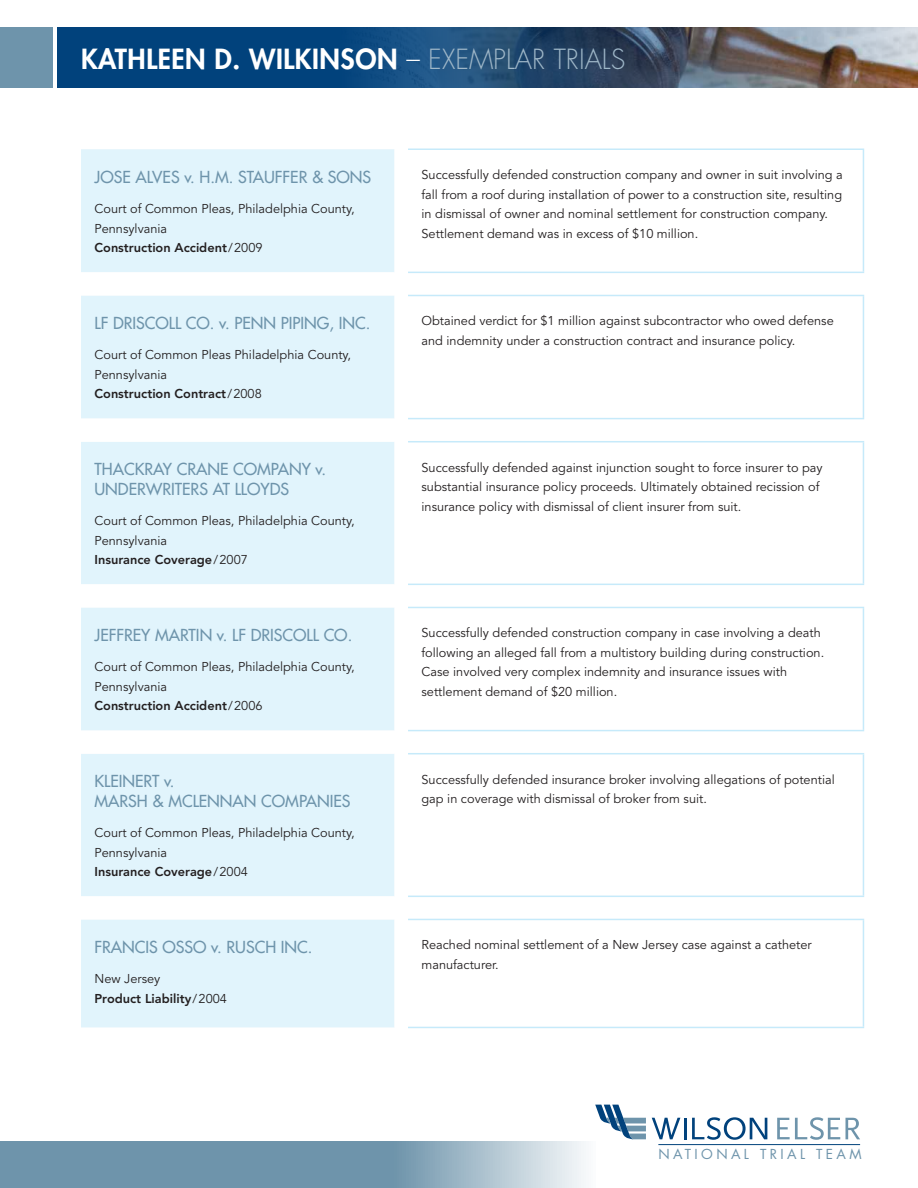
<style>
.page{position:relative;width:918px;height:1188px;background:#fff}
.page>*{position:absolute;margin:0;border:0;box-sizing:border-box;transform-origin:0 0}
.t1{font:800 27px "Futura Std";letter-spacing:.02em;color:#fff}
.t2{font:500 16.2px/19.5px "Futura Std";color:#6e94ab}
.t3{font:13.5px "Futura Std";letter-spacing:.25em;color:#6e94ab}
.t4{font:12.75px/19.5px "Avenir LT Std";color:#231f20}
.t5{font:800 12.75px/19.5px "Avenir LT Std";color:#231f20}
.s1{font-weight:300}
.s2{font-weight:300;color:#9fb7c8}
.s3{font-weight:800}
.s4{font-weight:400}
</style>
<div class="page">
<svg style="left:0;top:1141px;width:586px;height:47px;background:#83a4b7"></svg>
<svg style="left:777px;top:1117px;width:63px;height:23px"></svg>
<svg style="left:846px;top:1118px;width:14px;height:21px"></svg>
<hr style="left:684px;top:1118px;width:2px;height:21px;background:#01427c">
<svg style="left:692px;top:1117px;width:75px;height:23px"></svg>
<svg style="left:652px;top:1118px;width:28px;height:21px"></svg>
<svg style="left:595px;top:1105px;width:51px;height:34px"></svg>
<hr style="left:658px;top:1144px;width:202px;height:1px;background:#01427c">
<div style="left:81px;top:149px;width:313px;height:878px;background:#e1f4fc"></div>
<svg style="left:81px;top:272px;width:313px;height:647px;fill:#e1f4fc"></svg>
<svg style="left:408px;top:294px;width:455px;height:625px"></svg>
<hr style="left:408px;top:272px;width:456px;height:1px;background:#c6eafa">
<hr style="left:408px;top:295px;width:456px;height:1px;background:#c6eafa">
<hr style="left:863px;top:296px;width:1px;height:122px;background:#c6eafa">
<hr style="left:408px;top:418px;width:456px;height:1px;background:#c6eafa">
<hr style="left:408px;top:441px;width:456px;height:1px;background:#c6eafa">
<hr style="left:408px;top:584px;width:456px;height:1px;background:#c6eafa">
<hr style="left:408px;top:730px;width:456px;height:1px;background:#c6eafa">
<hr style="left:408px;top:896px;width:456px;height:1px;background:#c6eafa">
<hr style="left:408px;top:1027px;width:456px;height:1px;background:#c6eafa">
<hr style="left:408px;top:148px;width:456px;height:2px;background:#c6eafa">
<hr style="left:863px;top:150px;width:1px;height:122px;background:#c6eafa">
<hr style="left:863px;top:442px;width:1px;height:142px;background:#c6eafa">
<hr style="left:408px;top:607px;width:456px;height:1px;background:#c6eafa">
<hr style="left:863px;top:608px;width:1px;height:122px;background:#c6eafa">
<hr style="left:408px;top:753px;width:456px;height:1px;background:#c6eafa">
<hr style="left:863px;top:754px;width:1px;height:142px;background:#c6eafa">
<hr style="left:408px;top:919px;width:456px;height:1px;background:#c6eafa">
<hr style="left:863px;top:920px;width:1px;height:107px;background:#c6eafa">
<div style="left:57px;top:27px;width:861px;height:61px;background:#01427c"></div>
<img style="left:363px;top:27px;width:555px;height:61px">
<div style="left:0;top:27px;width:52px;height:61px;background:#6e94ab"></div>
<h1 class="t1" style="left:81px;top:41px;width:546px">KATHLEEN D. WILKINSON <span class="s1">–</span> <span class="s2">EXEMPLAR TRIALS</span></h1>
<p class="t2" style="left:94px;top:167px;width:278px">JOSE ALVES v. H.M. STAUFFER &amp; SONS</p>
<p class="t4" style="left:94px;top:199px;width:262px">Court of Common Pleas, Philadelphia County,<br>Pennsylvania<br><span class="s3">Construction Accident</span>/2009</p>
<p class="t2" style="left:94px;top:313px;width:278px">LF DRISCOLL CO. v. PENN PIPING, INC.</p>
<p class="t4" style="left:94px;top:346px;width:258px">Court of Common Pleas Philadelphia County,<br>Pennsylvania<br><span class="s3">Construction Contract</span>/2008</p>
<p class="t2" style="left:94px;top:460px;width:233px">THACKRAY CRANE COMPANY v.<br>UNDERWRITERS AT LLOYDS</p>
<p class="t4" style="left:94px;top:511px;width:262px">Court of Common Pleas, Philadelphia County,<br>Pennsylvania<br><span class="s3">Insurance Coverage</span>/2007</p>
<p class="t2" style="left:94px;top:625px;width:259px">JEFFREY MARTIN v. LF DRISCOLL CO.</p>
<p class="t4" style="left:94px;top:658px;width:262px">Court of Common Pleas, Philadelphia County,<br>Pennsylvania<br><span class="s3">Construction Accident</span>/2006</p>
<p class="t2" style="left:94px;top:772px;width:258px">KLEINERT v.<br>MARSH &amp; MCLENNAN COMPANIES</p>
<p class="t4" style="left:94px;top:823px;width:262px">Court of Common Pleas, Philadelphia County,<br>Pennsylvania<br><span class="s3">Insurance Coverage</span>/2004</p>
<p class="t2" style="left:94px;top:937px;width:220px">FRANCIS OSSO v. RUSCH INC.</p>
<p class="t5" style="left:94px;top:969px;width:134px"><span class="s4">New Jersey<br></span>Product Liability<span class="s4">/2004</span></p>
<p class="t4" style="left:422px;top:165px;width:423px">Successfully defended construction company and owner in suit involving a fall from a roof during installation of power to a construction site, resulting in dismissal of owner and nominal settlement for construction company.<br>Settlement demand was in excess of $10 million.</p>
<p class="t4" style="left:422px;top:312px;width:414px">Obtained verdict for $1 million against subcontractor who owed defense and indemnity under a construction contract and insurance policy.</p>
<p class="t4" style="left:422px;top:458px;width:403px">Successfully defended against injunction sought to force insurer to pay substantial insurance policy proceeds. Ultimately obtained recission of insurance policy with dismissal of client insurer from suit.</p>
<p class="t4" style="left:422px;top:624px;width:404px">Successfully defended construction company in case involving a death following an alleged fall from a multistory building during construction.<br>Case involved very complex indemnity and insurance issues with settlement demand of $20 million.</p>
<p class="t4" style="left:422px;top:770px;width:415px">Successfully defended insurance broker involving allegations of potential gap in coverage with dismissal of broker from suit.</p>
<p class="t4" style="left:422px;top:936px;width:392px">Reached nominal settlement of a New Jersey case against a catheter manufacturer.</p>
<p class="t3" style="left:658px;top:1146px;width:205px">NATIONAL TRIAL TEAM</p>
</div>
